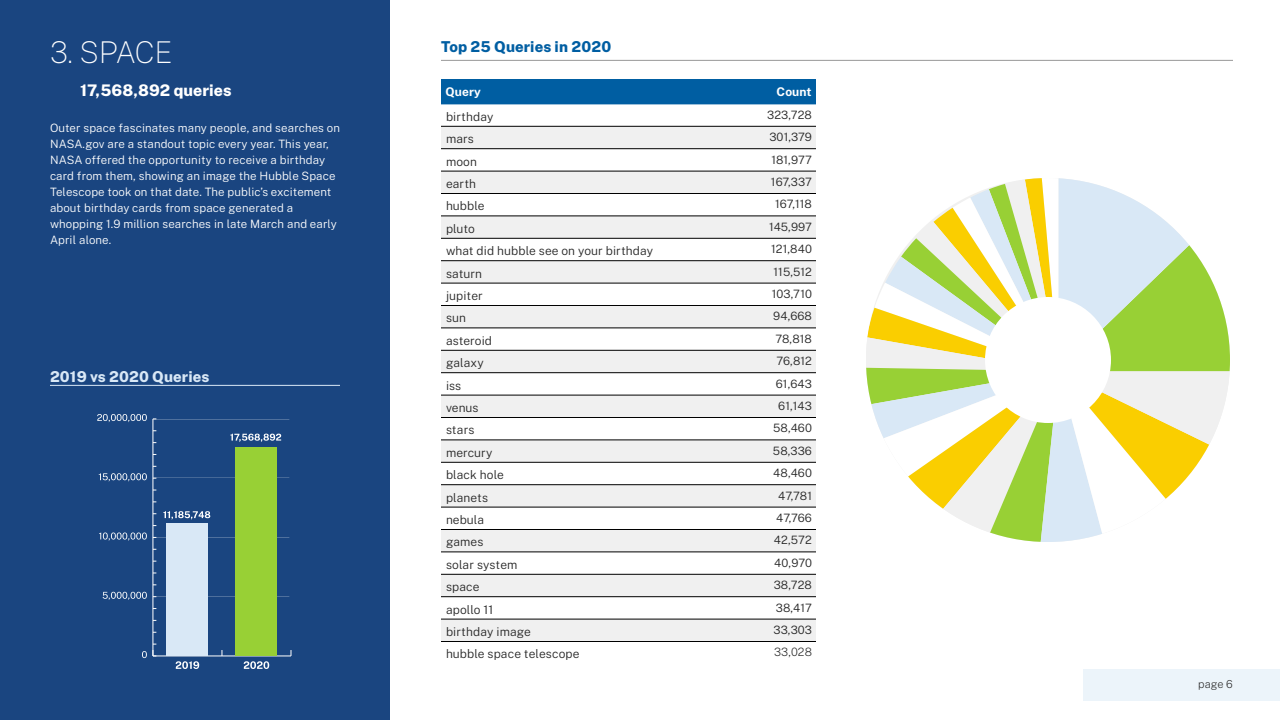
<style>
.page{position:relative;width:1280px;height:720px;background:#fff}
.page>*{position:absolute;margin:0;border:0;box-sizing:border-box;transform-origin:0 0}
.Heading_1{font:100 30px "Public Sans";letter-spacing:-.03em;color:#fff}
.Heading_2{font:800 16px "Public Sans";letter-spacing:.005em;color:#fff}
.Heading_3{font:800 15px "Public Sans";letter-spacing:.01em;color:#005ea2}
.Label{font:800 15px "Public Sans";letter-spacing:.01em;color:#d9e8f6}
.Table_rows_Query{font:300 12px "Public Sans";letter-spacing:.01em;color:#262626}
.Table_Header{font:700 12px "Public Sans";letter-spacing:.01em;color:#fff}
.Body_Text{font:300 11.5px/16px "Public Sans";letter-spacing:.01em;color:#fff}
.Table_row_Count{font:300 11.5px "Public Sans";letter-spacing:.01em;color:#262626}
.Table_row_Count-2{font:200 11.5px "Public Sans";color:#262626}
.Page{font:200 11px "Public Sans";color:#262626}
</style>
<div class="page">
<div style="left:0;top:0;width:390px;height:720px;background:#1a4580"></div>
<svg style="left:866px;top:178px;width:364px;height:364px"></svg>
<div style="left:441px;top:79px;width:375px;height:25px;background:#005ea2"></div>
<svg style="left:441px;top:127px;width:375px;height:514px;fill:#f0f0f0"></svg>
<hr style="left:441px;top:126px;width:295px;height:1px;background:#000">
<hr style="left:736px;top:126px;width:80px;height:1px;background:#000">
<hr style="left:441px;top:149px;width:295px;height:1px;background:#000">
<hr style="left:736px;top:149px;width:80px;height:1px;background:#000">
<hr style="left:441px;top:171px;width:295px;height:1px;background:#000">
<hr style="left:736px;top:171px;width:80px;height:1px;background:#000">
<hr style="left:441px;top:193px;width:295px;height:1px;background:#000">
<hr style="left:736px;top:193px;width:80px;height:1px;background:#000">
<hr style="left:441px;top:216px;width:295px;height:1px;background:#000">
<hr style="left:736px;top:216px;width:80px;height:1px;background:#000">
<hr style="left:441px;top:238px;width:295px;height:1px;background:#000">
<hr style="left:736px;top:238px;width:80px;height:1px;background:#000">
<hr style="left:441px;top:261px;width:295px;height:1px;background:#000">
<hr style="left:736px;top:261px;width:80px;height:1px;background:#000">
<hr style="left:441px;top:283px;width:295px;height:1px;background:#000">
<hr style="left:736px;top:283px;width:80px;height:1px;background:#000">
<hr style="left:441px;top:305px;width:295px;height:1px;background:#000">
<hr style="left:736px;top:305px;width:80px;height:1px;background:#000">
<hr style="left:441px;top:328px;width:295px;height:1px;background:#000">
<hr style="left:736px;top:328px;width:80px;height:1px;background:#000">
<hr style="left:441px;top:350px;width:295px;height:1px;background:#000">
<hr style="left:736px;top:350px;width:80px;height:1px;background:#000">
<hr style="left:441px;top:373px;width:295px;height:1px;background:#000">
<hr style="left:736px;top:373px;width:80px;height:1px;background:#000">
<hr style="left:441px;top:395px;width:295px;height:1px;background:#000">
<hr style="left:736px;top:395px;width:80px;height:1px;background:#000">
<hr style="left:441px;top:417px;width:295px;height:1px;background:#000">
<hr style="left:736px;top:417px;width:80px;height:1px;background:#000">
<hr style="left:441px;top:440px;width:295px;height:1px;background:#000">
<hr style="left:736px;top:440px;width:80px;height:1px;background:#000">
<hr style="left:441px;top:462px;width:295px;height:1px;background:#000">
<hr style="left:736px;top:462px;width:80px;height:1px;background:#000">
<hr style="left:441px;top:485px;width:295px;height:1px;background:#000">
<hr style="left:736px;top:485px;width:80px;height:1px;background:#000">
<hr style="left:441px;top:507px;width:295px;height:1px;background:#000">
<hr style="left:736px;top:507px;width:80px;height:1px;background:#000">
<hr style="left:441px;top:529px;width:295px;height:1px;background:#000">
<hr style="left:736px;top:529px;width:80px;height:1px;background:#000">
<hr style="left:441px;top:552px;width:295px;height:1px;background:#000">
<hr style="left:736px;top:552px;width:80px;height:1px;background:#000">
<hr style="left:441px;top:574px;width:295px;height:1px;background:#000">
<hr style="left:736px;top:574px;width:80px;height:1px;background:#000">
<hr style="left:441px;top:597px;width:295px;height:1px;background:#000">
<hr style="left:736px;top:597px;width:80px;height:1px;background:#000">
<hr style="left:441px;top:619px;width:295px;height:1px;background:#000">
<hr style="left:736px;top:619px;width:80px;height:1px;background:#000">
<hr style="left:441px;top:641px;width:295px;height:1px;background:#000">
<hr style="left:736px;top:641px;width:80px;height:1px;background:#000">
<div style="left:1083px;top:669px;width:197px;height:32px;background:#ecf4fa"></div>
<hr style="left:441px;top:60px;width:792px;height:1px;background:#999">
<hr style="left:50px;top:385px;width:290px;height:1px;background:#d9e8f6">
<hr style="left:153px;top:419px;width:136px;height:1px;background:#fff">
<hr style="left:153px;top:478px;width:136px;height:1px;background:#fff">
<hr style="left:153px;top:537px;width:136px;height:1px;background:#fff">
<hr style="left:153px;top:597px;width:136px;height:1px;background:#fff">
<hr style="left:153px;top:656px;width:138px;height:1px;background:#fff">
<svg style="left:142px;top:651px;width:5px;height:7px"></svg>
<svg style="left:103px;top:592px;width:44px;height:8px"></svg>
<svg style="left:99px;top:533px;width:48px;height:8px"></svg>
<svg style="left:99px;top:473px;width:48px;height:8px"></svg>
<svg style="left:97px;top:414px;width:50px;height:8px"></svg>
<hr style="left:153px;top:419px;width:1px;height:237px;background:#fff">
<svg style="left:153px;top:644px;width:3px;height:13px"></svg>
<div style="left:167px;top:523px;width:41px;height:133px;background:#d9e8f6"></div>
<div style="left:236px;top:448px;width:41px;height:208px;background:#98d035"></div>
<svg style="left:244px;top:661px;width:25px;height:8px"></svg>
<svg style="left:176px;top:661px;width:23px;height:8px"></svg>
<svg style="left:163px;top:511px;width:47px;height:8px"></svg>
<svg style="left:230px;top:434px;width:51px;height:8px"></svg>
<div style="left:985px;top:297px;width:126px;height:126px;background:#fff;border-radius:50%"></div>
<h1 class="Heading_1" style="left:50px;top:31px;width:124px">3. SPACE</h1>
<h2 class="Heading_2" style="left:80px;top:78px;width:153px">17,568,892 queries</h2>
<p class="Body_Text" style="left:50px;top:119px;width:291px">Outer space fascinates many people, and searches on NASA.gov are a standout topic every year. This year, NASA offered the opportunity to receive a birthday card from them, showing an image the Hubble Space Telescope took on that date. The public’s excitement about birthday cards from space generated a whopping 1.9 million searches in late March and early April alone.</p>
<p class="Label" style="left:50px;top:366px;width:161px">2019 vs 2020 Queries</p>
<h3 class="Heading_3" style="left:441px;top:36px;width:172px">Top 25 Queries in 2020</h3>
<h4 class="Table_Header" style="left:446px;top:83px;width:37px">Query</h4>
<h4 class="Table_Header" style="left:777px;top:83px;width:36px">Count</h4>
<p class="Table_rows_Query" style="left:446px;top:108px;width:49px">birthday</p>
<p class="Table_row_Count" style="left:767px;top:106px;width:46px">323,728</p>
<p class="Table_rows_Query" style="left:446px;top:130px;width:30px">mars</p>
<p class="Table_row_Count" style="left:769px;top:129px;width:44px">301,379</p>
<p class="Table_rows_Query" style="left:446px;top:153px;width:32px">moon</p>
<p class="Table_row_Count" style="left:771px;top:151px;width:42px">181,977</p>
<p class="Table_rows_Query" style="left:446px;top:175px;width:32px">earth</p>
<p class="Table_row_Count" style="left:771px;top:174px;width:43px">167,337</p>
<p class="Table_rows_Query" style="left:446px;top:197px;width:40px">hubble</p>
<p class="Table_row_Count" style="left:775px;top:196px;width:38px">167,118</p>
<p class="Table_rows_Query" style="left:446px;top:220px;width:30px">pluto</p>
<p class="Table_row_Count" style="left:769px;top:218px;width:44px">145,997</p>
<p class="Table_rows_Query" style="left:446px;top:242px;width:209px">what did hubble see on your birthday</p>
<p class="Table_row_Count" style="left:771px;top:241px;width:42px">121,840</p>
<p class="Table_rows_Query" style="left:446px;top:265px;width:38px">saturn</p>
<p class="Table_row_Count" style="left:774px;top:263px;width:40px">115,512</p>
<p class="Table_rows_Query" style="left:446px;top:287px;width:38px">jupiter</p>
<p class="Table_row_Count" style="left:772px;top:286px;width:42px">103,710</p>
<p class="Table_rows_Query" style="left:446px;top:309px;width:22px">sun</p>
<p class="Table_row_Count" style="left:773px;top:308px;width:40px">94,668</p>
<p class="Table_rows_Query" style="left:446px;top:332px;width:48px">asteroid</p>
<p class="Table_row_Count" style="left:775px;top:330px;width:38px">78,818</p>
<p class="Table_rows_Query" style="left:446px;top:354px;width:39px">galaxy</p>
<p class="Table_row_Count" style="left:776px;top:353px;width:37px">76,812</p>
<p class="Table_rows_Query" style="left:446px;top:377px;width:17px">iss</p>
<p class="Table_row_Count" style="left:776px;top:375px;width:38px">61,643</p>
<p class="Table_rows_Query" style="left:446px;top:399px;width:34px">venus</p>
<p class="Table_row_Count" style="left:778px;top:398px;width:35px">61,143</p>
<p class="Table_rows_Query" style="left:446px;top:421px;width:30px">stars</p>
<p class="Table_row_Count" style="left:773px;top:420px;width:40px">58,460</p>
<p class="Table_rows_Query" style="left:446px;top:444px;width:48px">mercury</p>
<p class="Table_row_Count" style="left:773px;top:442px;width:41px">58,336</p>
<p class="Table_rows_Query" style="left:446px;top:466px;width:60px">black hole</p>
<p class="Table_row_Count" style="left:773px;top:465px;width:40px">48,460</p>
<p class="Table_rows_Query" style="left:446px;top:489px;width:44px">planets</p>
<p class="Table_row_Count" style="left:778px;top:487px;width:35px">47,781</p>
<p class="Table_rows_Query" style="left:446px;top:511px;width:40px">nebula</p>
<p class="Table_row_Count" style="left:776px;top:510px;width:37px">47,766</p>
<p class="Table_rows_Query" style="left:446px;top:533px;width:39px">games</p>
<p class="Table_row_Count" style="left:774px;top:532px;width:40px">42,572</p>
<p class="Table_rows_Query" style="left:446px;top:556px;width:73px">solar system</p>
<p class="Table_row_Count" style="left:774px;top:554px;width:39px">40,970</p>
<p class="Table_rows_Query" style="left:446px;top:578px;width:35px">space</p>
<p class="Table_row_Count" style="left:774px;top:577px;width:40px">38,728</p>
<p class="Table_rows_Query" style="left:446px;top:601px;width:49px">apollo 11</p>
<p class="Table_row_Count" style="left:776px;top:599px;width:38px">38,417</p>
<p class="Table_rows_Query" style="left:446px;top:623px;width:87px">birthday image</p>
<p class="Table_row_Count" style="left:774px;top:622px;width:40px">33,303</p>
<p class="Table_rows_Query" style="left:446px;top:645px;width:135px">hubble space telescope</p>
<p class="Table_row_Count-2" style="left:774px;top:644px;width:39px">33,028</p>
<p class="Page" style="left:1198px;top:676px;width:36px">page 6</p>
</div>
